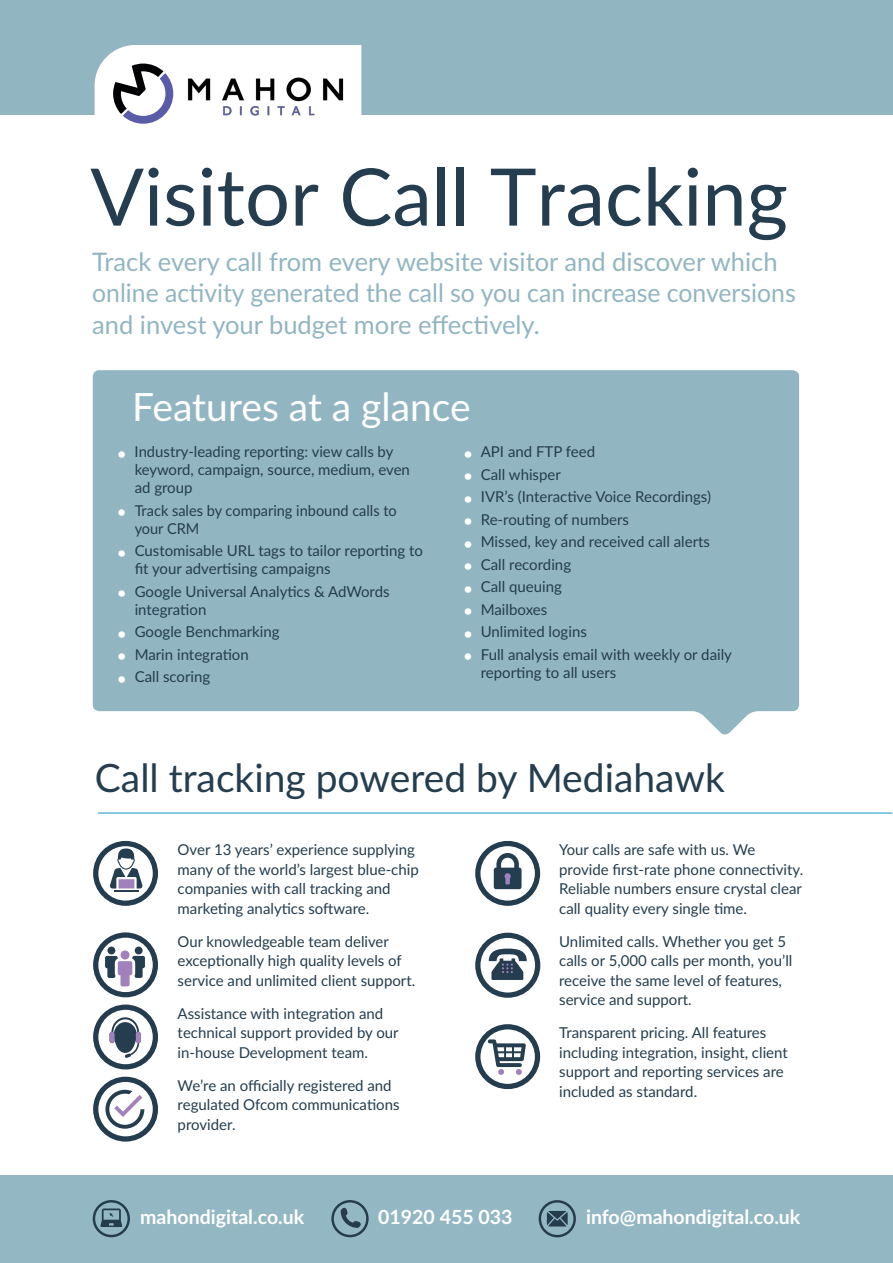
<style>
.page{position:relative;width:893px;height:1263px;background:#fff}
.page>*{position:absolute;margin:0;border:0;box-sizing:border-box;transform-origin:0 0}
.t1{font:79.5px "Lato";color:#243d4f}
.t2{font:39px "Lato";color:#243d4f}
.t3{font:39px "Lato";color:#fff}
.t4{font:25.5px/31.5px "Lato";color:#92b5c2}
.t5{font:700 19.5px "Lato";color:#fff}
.t6{font:15px/19.5px "Lato";color:#243d4f}
.t7{font:15px/18px "Lato";color:#243c4e}
.s1{font-weight:700;color:#fff}
</style>
<div class="page">
<div style="left:93px;top:370px;width:706px;height:365px;background:#92b5c2"></div>
<div style="left:475px;top:933px;width:65px;height:65px;border:5px solid #243d4f;border-radius:50%"></div>
<svg style="left:489px;top:948px;width:38px;height:32px"></svg>
<div style="left:93px;top:1077px;width:65px;height:64px;border:5px solid #233c4e;border-radius:50%"></div>
<svg style="left:105px;top:1090px;width:39px;height:39px"></svg>
<div style="left:475px;top:1024px;width:65px;height:65px;border:5px solid #233c4e;border-radius:50%"></div>
<svg style="left:488px;top:1039px;width:38px;height:36px"></svg>
<div style="left:93px;top:841px;width:65px;height:65px;border:5px solid #233c4e;border-radius:50%"></div>
<hr style="left:114px;top:889px;width:24px;height:2px;background:#243d4f">
<svg style="left:110px;top:848px;width:33px;height:40px"></svg>
<div style="left:93px;top:1004px;width:65px;height:65px;border:5px solid #233c4e;border-radius:50%"></div>
<svg style="left:110px;top:1017px;width:31px;height:41px"></svg>
<div style="left:93px;top:932px;width:65px;height:65px;border:5px solid #233c4e;border-radius:50%"></div>
<div style="left:107px;top:946px;width:8px;height:8px;background:#243d4f;border-radius:50%"></div>
<div style="left:135px;top:946px;width:8px;height:8px;background:#243d4f;border-radius:50%"></div>
<svg style="left:105px;top:956px;width:40px;height:30px"></svg>
<div style="left:121px;top:950px;width:9px;height:9px;background:#a181bb;border-radius:50%"></div>
<hr style="left:98px;top:812px;width:794px;height:2px;background:#5ebcd8">
<div style="left:475px;top:841px;width:65px;height:65px;border:5px solid #233c4e;border-radius:50%"></div>
<svg style="left:494px;top:853px;width:27px;height:36px"></svg>
<div style="left:0;top:0;width:893px;height:114px;background:#92b5c2"></div>
<div style="left:0;top:1175px;width:893px;height:88px;background:#94b7c4"></div>
<div style="left:331px;top:1200px;width:38px;height:37px;border:2px solid #243c4e;border-radius:50%"></div>
<svg style="left:341px;top:1207px;width:20px;height:21px"></svg>
<div style="left:93px;top:1200px;width:37px;height:37px;border:2px solid #243c4e;border-radius:50%"></div>
<svg style="left:100px;top:1208px;width:22px;height:19px"></svg>
<div style="left:539px;top:1200px;width:37px;height:37px;border:2px solid #243c4e;border-radius:50%"></div>
<svg style="left:547px;top:1211px;width:21px;height:15px"></svg>
<svg style="left:95px;top:45px;width:266px;height:79px;background:#e3e4e9"></svg>
<img style="left:183px;top:71px;width:165px;height:53px">
<h1 class="t1" style="left:90px;top:140px;width:699px">Visitor Call Tracking</h1>
<h3 class="t4" style="left:92px;top:245px;width:705px">Track every call from every website visitor and discover which online activity generated the call so you can increase conversions and invest your budget more effectively.</h3>
<h2 class="t3" style="left:132px;top:379px;width:340px">Features at a glance</h2>
<p class="t6" style="left:135px;top:442px;width:277px;line-height:18px;text-indent:-17px"><span class="s1">•</span> Industry-leading reporting: view calls by keyword, campaign, source, medium, even ad group</p>
<p class="t6" style="left:135px;top:501px;width:264px;line-height:18px;text-indent:-17px"><span class="s1">•</span> Track sales by comparing inbound calls to your CRM</p>
<p class="t6" style="left:135px;top:541px;width:290px;line-height:18px;text-indent:-17px"><span class="s1">•</span> Customisable URL tags to tailor reporting to fit your advertising campaigns</p>
<p class="t6" style="left:135px;top:582px;width:257px;line-height:18px;text-indent:-17px"><span class="s1">•</span> Google Universal Analytics &amp; AdWords integration</p>
<p class="t6" style="left:118px;top:622px;width:164px"><span class="s1">•</span> Google Benchmarking</p>
<p class="t6" style="left:118px;top:644px;width:133px"><span class="s1">•</span> Marin integration</p>
<p class="t6" style="left:118px;top:667px;width:94px"><span class="s1">•</span> Call scoring</p>
<p class="t6" style="left:464px;top:442px;width:133px"><span class="s1">•</span> API and FTP feed</p>
<p class="t6" style="left:464px;top:464px;width:99px"><span class="s1">•</span> Call whisper</p>
<p class="t6" style="left:464px;top:487px;width:249px"><span class="s1">•</span> IVR’s (Interactive Voice Recordings)</p>
<p class="t6" style="left:464px;top:509px;width:167px"><span class="s1">•</span> Re-routing of numbers</p>
<p class="t6" style="left:464px;top:532px;width:248px"><span class="s1">•</span> Missed, key and received call alerts</p>
<p class="t6" style="left:464px;top:554px;width:109px"><span class="s1">•</span> Call recording</p>
<p class="t6" style="left:464px;top:577px;width:100px"><span class="s1">•</span> Call queuing</p>
<p class="t6" style="left:464px;top:599px;width:85px"><span class="s1">•</span> Mailboxes</p>
<p class="t6" style="left:464px;top:622px;width:125px"><span class="s1">•</span> Unlimited logins</p>
<p class="t7" style="left:481px;top:645px;width:253px;text-indent:-17px"><span class="s1">•</span> Full analysis email with weekly or daily reporting to all users</p>
<h2 class="t2" style="left:95px;top:750px;width:632px">Call tracking powered by Mediahawk</h2>
<p class="t6" style="left:178px;top:839px;width:243px">Over 13 years’ experience supplying many of the world’s largest blue-chip companies with call tracking and marketing analytics software.</p>
<p class="t6" style="left:178px;top:931px;width:239px">Our knowledgeable team deliver exceptionally high quality levels of service and unlimited client support.</p>
<p class="t6" style="left:178px;top:1003px;width:223px">Assistance with integration and technical support provided by our in-house Development team.</p>
<p class="t6" style="left:178px;top:1075px;width:223px">We’re an officially registered and regulated Ofcom communications provider.</p>
<p class="t6" style="left:559px;top:839px;width:246px">Your calls are safe with us. We provide first-rate phone connectivity.<br>Reliable numbers ensure crystal clear call quality every single time.</p>
<p class="t6" style="left:559px;top:931px;width:235px">Unlimited calls. Whether you get 5 calls or 5,000 calls per month, you’ll receive the same level of features, service and support.</p>
<p class="t6" style="left:559px;top:1022px;width:230px">Transparent pricing. All features including integration, insight, client support and reporting services are included as standard.</p>
<h3 class="t5" style="left:140px;top:1203px;width:166px">mahondigital.co.uk</h3>
<h3 class="t5" style="left:378px;top:1203px;width:136px">01920 455 033</h3>
<h3 class="t5" style="left:586px;top:1203px;width:216px">info@mahondigital.co.uk</h3>
</div>
